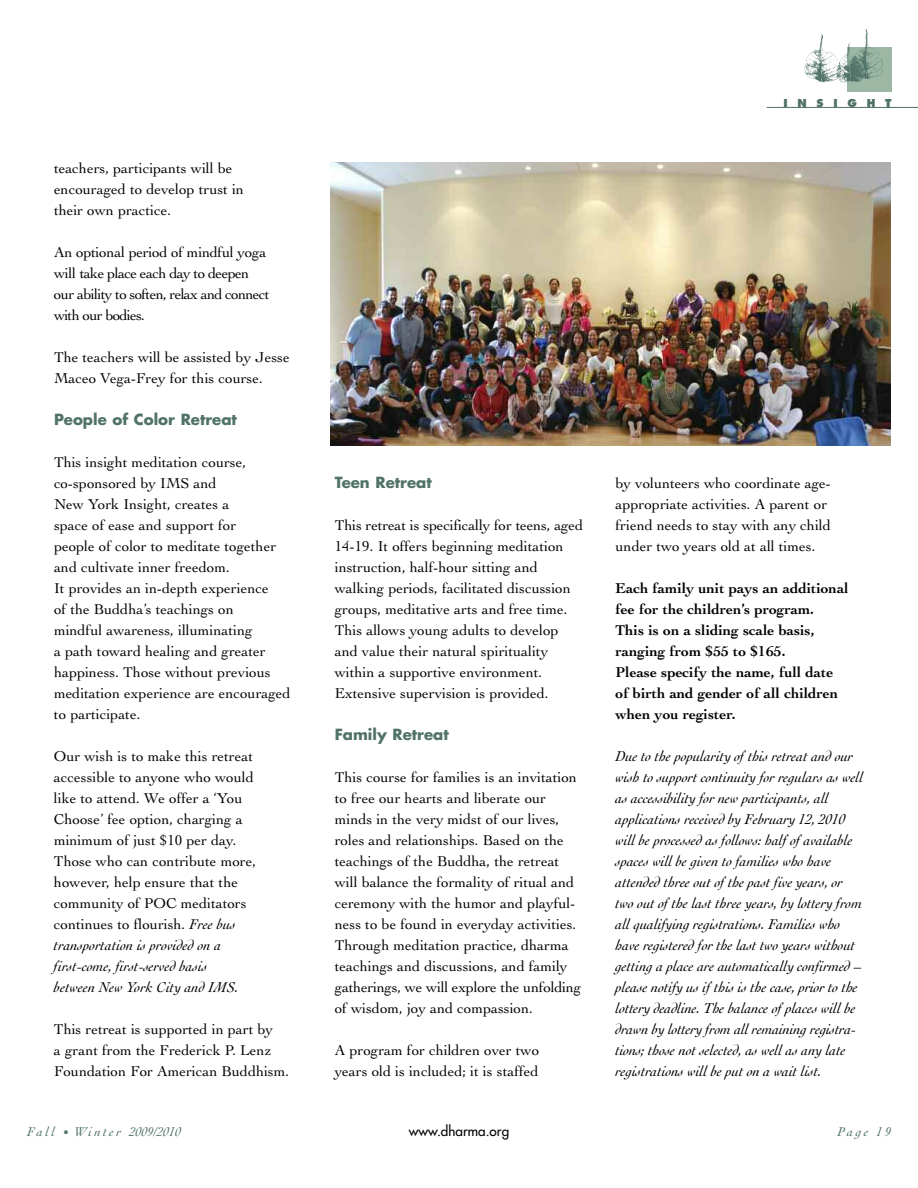
<style>
.page{position:relative;width:918px;height:1188px;background:#fff}
.page>*{position:absolute;margin:0;border:0;box-sizing:border-box;transform-origin:0 0}
.t1{font:15px/21px "Cochin";color:#000}
.t2{font:italic 15px/21px "Cochin";letter-spacing:-.005em;color:#000}
.t3{font:700 15px/21px "Cochin";color:#000}
.t4{font:15px/21px "Cochin";letter-spacing:-.04em;color:#000}
.t5{font:700 15px "Futura";color:#507268}
.t6{font:italic 13.5px "Cochin";letter-spacing:.175em;color:#507268}
.t7{font:13.5px "Futura";color:#000}
.t8{font:800 10.65px "Futura";letter-spacing:.915em;color:#507268}
.s1{font-style:italic}
.s2{font-size:11.7px}
</style>
<div class="page">
<img style="left:331px;top:162px;width:560px;height:284px">
<hr style="left:767px;top:107px;width:151px;height:1px;background:#507268">
<div style="left:847px;top:47px;width:45px;height:45px;background:#9cb7a4"></div>
<img style="left:804px;top:29px;width:79px;height:54px">
<p class="t1" style="left:54px;top:159px;width:192px">teachers, participants will be encouraged to develop trust in their own practice.</p>
<p class="t4" style="left:54px;top:243px;width:217px">An optional period of mindful yoga will take place each day to deepen our ability to soften, relax and connect with our bodies.</p>
<p class="t1" style="left:54px;top:348px;width:237px">The teachers will be assisted by Jesse<br>Maceo Vega-Frey for this course.</p>
<p class="t5" style="left:54px;top:412px;width:184px">People of Color Retreat</p>
<p class="t1" style="left:54px;top:453px;width:238px">This insight meditation course, co-sponsored by IMS and<br>New York Insight, creates a<br>space of ease and support for<br>people of color to meditate together and cultivate inner freedom.<br>It provides an in-depth experience<br>of the Buddha’s teachings on<br>mindful awareness, illuminating<br>a path toward healing and greater happiness. Those without previous meditation experience are encouraged to participate.</p>
<p class="t1" style="left:54px;top:747px;width:204px">Our wish is to make this retreat accessible to anyone who would like to attend. We offer a ‘You<br>Choose’ fee option, charging a minimum of just $10 per day.<br>Those who can contribute more, however, help ensure that the community of POC meditators continues to flourish. <span class="s1">Free bus transportation is provided on a first-come, first-served basis<br>between New York City and IMS.</span></p>
<p class="t1" style="left:54px;top:1020px;width:237px">This retreat is supported in part by<br>a grant from the Frederick P. Lenz<br>Foundation For American Buddhism.</p>
<p class="t8" style="left:784px;top:99px;width:110px">INSIGHT</p>
<p class="t5" style="left:335px;top:475px;width:99px">Teen Retreat</p>
<p class="t1" style="left:335px;top:516px;width:250px">This retreat is specifically for teens, aged 14-19. It offers beginning meditation instruction, half-hour sitting and walking periods, facilitated discussion groups, meditative arts and free time.<br>This allows young adults to develop and value their natural spirituality within a supportive environment.<br>Extensive supervision is provided.</p>
<p class="t5" style="left:335px;top:727px;width:116px">Family Retreat</p>
<p class="t1" style="left:335px;top:768px;width:248px">This course for families is an invitation to free our hearts and liberate our minds in the very midst of our lives, roles and relationships. Based on the teachings of the Buddha, the retreat will balance the formality of ritual and ceremony with the humor and playful&shy;ness to be found in everyday activities.<br>Through meditation practice, dharma teachings and discussions, and family gatherings, we will explore the unfolding of wisdom, joy and compassion.</p>
<p class="t1" style="left:335px;top:1041px;width:206px">A program for children over two years old is included; it is staffed</p>
<p class="t1" style="left:616px;top:474px;width:217px">by volunteers who coordinate age&shy;appropriate activities. A parent or friend needs to stay with any child under two years old at all times.</p>
<p class="t3" style="left:616px;top:579px;width:235px">Each family unit pays an additional fee for the children’s program.<br>This is on a sliding scale basis, ranging from $55 to $165.<br>Please specify the name, full date of birth and gender of all children when you register.</p>
<p class="t2" style="left:616px;top:747px;width:249px">Due to the popularity of this retreat and our wish to support continuity for regulars as well as accessibility for new participants, all applications received by February 12, 2010 will be processed as follows: half of available spaces will be given to families who have attended three out of the past five years, or two out of the last three years, by lottery from all qualifying registrations. Families who have registered for the last two years without getting a place are automatically confirmed – please notify us if this is the case, prior to the lottery deadline. The balance of places will be drawn by lottery from all remaining registra&shy;tions; those not selected, as well as any late registrations will be put on a wait list.</p>
<p class="t6" style="left:27px;top:1126px;width:156px">Fall <span class="s2">•</span> Winter 2009/2010</p>
<p class="t7" style="left:409px;top:1124px;width:102px">www.dharma.org</p>
<p class="t6" style="left:837px;top:1126px;width:55px">Page 19</p>
</div>
